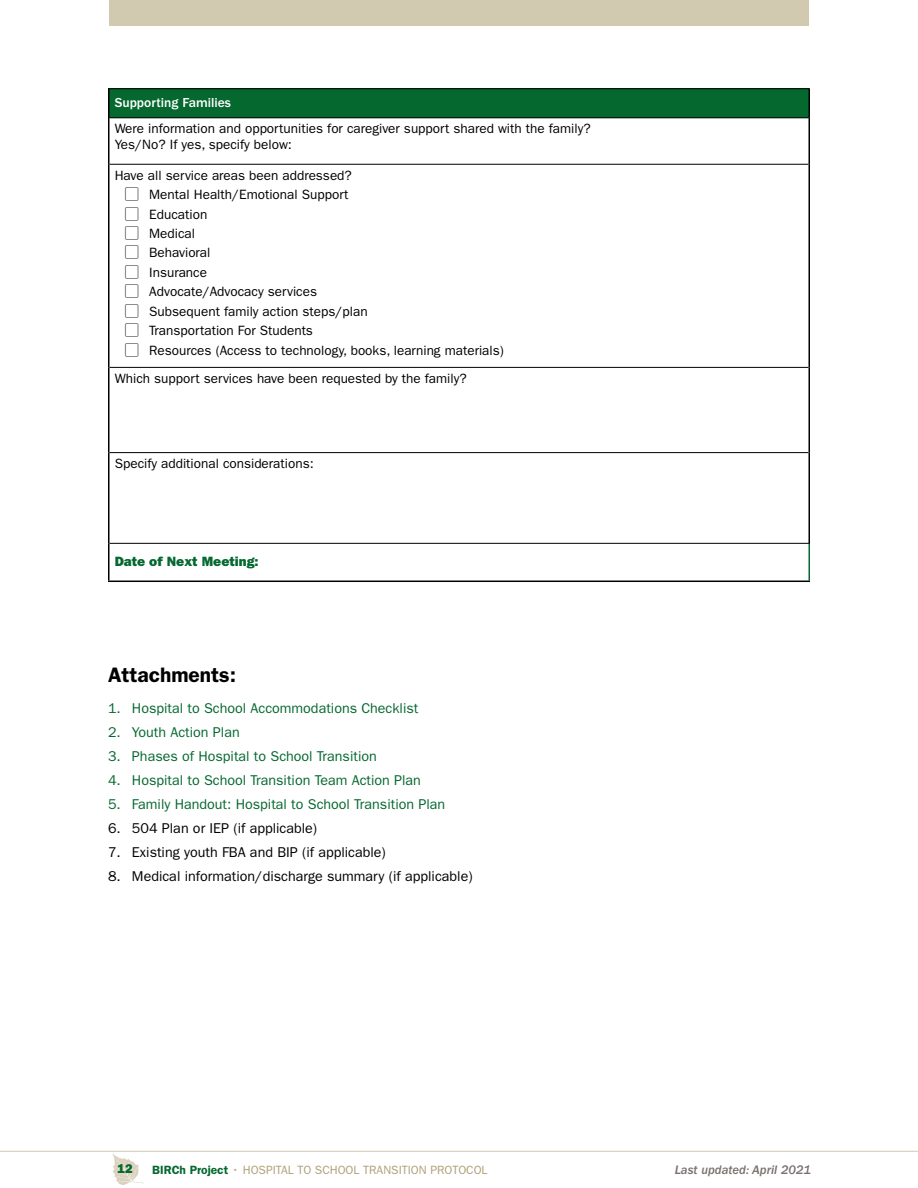
<style>
.page{position:relative;width:918px;height:1188px;background:#fff}
.page>*{position:absolute;margin:0;border:0;box-sizing:border-box;transform-origin:0 0}
.t1{font:600 21px "ITC Franklin Gothic Std";color:#000}
.t2{font:14.25px "ITC Franklin Gothic Std";color:#05682f}
.t3{font:14.25px "ITC Franklin Gothic Std";color:#000}
.t4{font:13.5px/19.5px "ITC Franklin Gothic Std";color:#000}
.t5{font:500 13.5px "ITC Franklin Gothic Std";color:#fff}
.t6{font:13.5px "ITC Franklin Gothic Std Hvy";color:#05682f}
.t7{font:12.75px "ITC Franklin Gothic Std Med It";color:#79716f}
.t8{font:12.75px "ITC Franklin Gothic Std Hvy";color:#05682f}
.t9{font:12px "ITC Franklin Gothic Std";color:#aea077}
.s1{font-family:"Apple Gothic"}
.s2{font-weight:600;color:#05682f}
</style>
<div class="page">
<div style="left:109px;top:0;width:700px;height:26px;background:#d2c9b1"></div>
<hr style="left:0;top:1151px;width:918px;height:1px;background:#d2c9b1">
<svg style="left:112px;top:1153px;width:32px;height:32px"></svg>
<div style="left:109px;top:89px;width:700px;height:29px;background:#05682f"></div>
<hr style="left:108px;top:89px;width:2px;height:29px;background:#000">
<hr style="left:808px;top:89px;width:2px;height:29px;background:#000">
<hr style="left:108px;top:118px;width:2px;height:46px;background:#000">
<hr style="left:808px;top:118px;width:2px;height:46px;background:#000">
<hr style="left:108px;top:164px;width:2px;height:203px;background:#000">
<hr style="left:808px;top:164px;width:2px;height:203px;background:#000">
<hr style="left:108px;top:367px;width:2px;height:86px;background:#000">
<hr style="left:808px;top:367px;width:2px;height:86px;background:#000">
<hr style="left:108px;top:453px;width:2px;height:90px;background:#000">
<hr style="left:808px;top:453px;width:2px;height:90px;background:#000">
<hr style="left:108px;top:88px;width:702px;height:1px;background:#000">
<hr style="left:110px;top:118px;width:698px;height:1px;background:#000">
<hr style="left:110px;top:164px;width:698px;height:1px;background:#000">
<hr style="left:110px;top:367px;width:698px;height:1px;background:#000">
<hr style="left:110px;top:452px;width:698px;height:1px;background:#000">
<hr style="left:808px;top:544px;width:2px;height:37px;background:#05682f">
<hr style="left:110px;top:543px;width:700px;height:1px;background:#000">
<hr style="left:108px;top:543px;width:2px;height:38px;background:#000">
<hr style="left:108px;top:581px;width:702px;height:1px;background:#000">
<p class="t5" style="left:115px;top:95px;width:118px">Supporting Families</p>
<p class="t4" style="left:115px;top:120px;width:477px;line-height:16.2px">Were information and opportunities for caregiver support shared with the family?<br>Yes/No? If yes, specify below:</p>
<p class="t4" style="left:125px;top:165px;width:380px;text-indent:-11px">Have all service areas been addressed?<br><span class="s1">▢</span> Mental Health/Emotional Support<br><span class="s1">▢</span> Education<br><span class="s1">▢</span> Medical<br><span class="s1">▢</span> Behavioral<br><span class="s1">▢</span> Insurance<br><span class="s1">▢</span> Advocate/Advocacy services<br><span class="s1">▢</span> Subsequent family action steps/plan<br><span class="s1">▢</span> Transportation For Students<br><span class="s1">▢</span> Resources (Access to technology, books, learning materials)</p>
<p class="t4" style="left:115px;top:368px;width:354px">Which support services have been requested by the family?</p>
<p class="t4" style="left:115px;top:454px;width:200px">Specify additional considerations:</p>
<p class="t6" style="left:115px;top:553px;width:145px">Date of Next Meeting:</p>
<h1 class="t1" style="left:108px;top:662px;width:130px">Attachments:</h1>
<p class="t2" style="left:108px;top:700px;width:312px">1. Hospital to School Accommodations Checklist</p>
<p class="t2" style="left:108px;top:724px;width:133px">2. Youth Action Plan</p>
<p class="t2" style="left:108px;top:748px;width:270px">3. Phases of Hospital to School Transition</p>
<p class="t2" style="left:108px;top:772px;width:314px">4. Hospital to School Transition Team Action Plan</p>
<p class="t2" style="left:108px;top:796px;width:339px">5. Family Handout: Hospital to School Transition Plan</p>
<p class="t3" style="left:108px;top:820px;width:211px">6. 504 Plan or IEP (if applicable)</p>
<p class="t3" style="left:108px;top:844px;width:279px">7. Existing youth FBA and BIP (if applicable)</p>
<p class="t3" style="left:108px;top:868px;width:366px">8. Medical information/discharge summary (if applicable)</p>
<p class="t8" style="left:118px;top:1162px;width:17px">12</p>
<p class="t9" style="left:152px;top:1163px;width:337px"><span class="s2">BIRCh Project</span> • HOSPITAL TO SCHOOL TRANSITION PROTOCOL</p>
<p class="t7" style="left:675px;top:1163px;width:138px">Last updated: April 2021</p>
</div>
